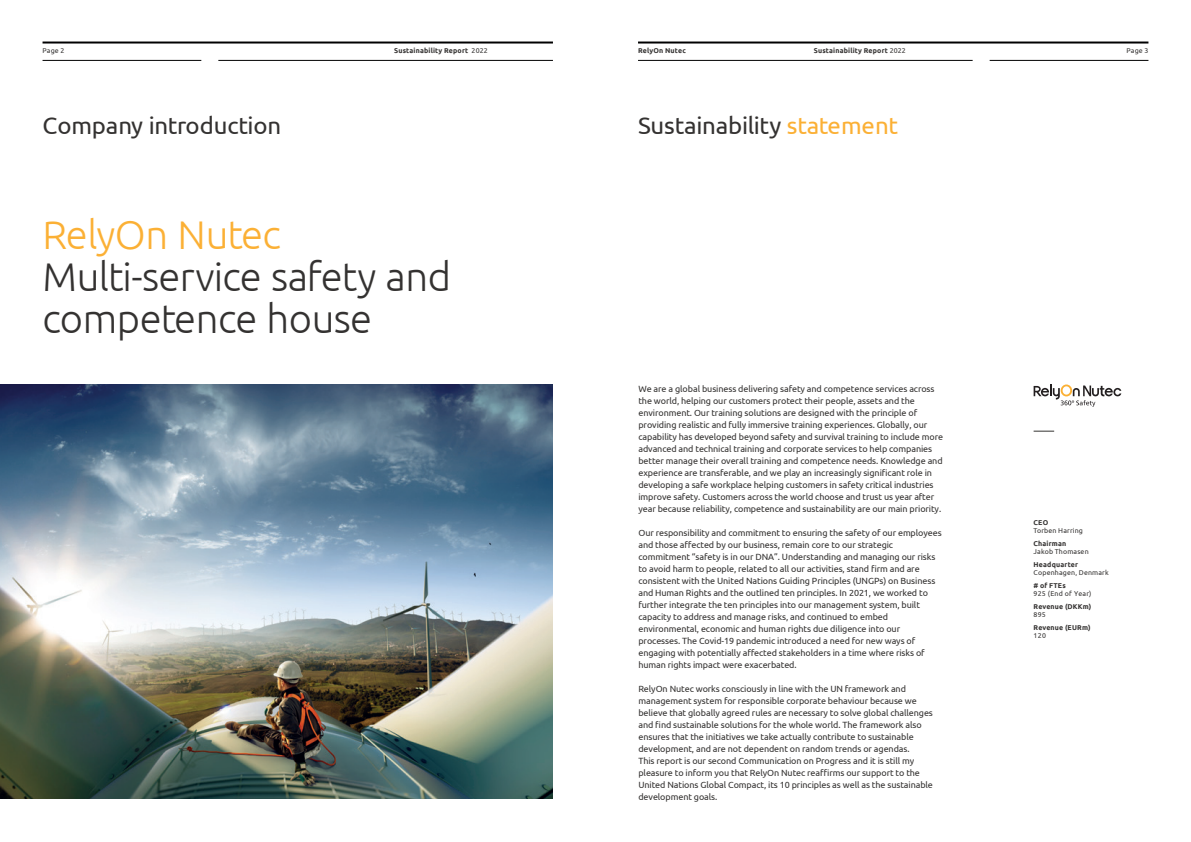
<style>
.page{position:relative;width:1191px;height:842px;background:#fff}
.page>*{position:absolute;margin:0;border:0;box-sizing:border-box;transform-origin:0 0}
.t1{font:300 40px/42px "Ubuntu";letter-spacing:-.02em;color:#343231}
.t2{font:300 40px "Ubuntu";letter-spacing:-.015em;color:#fbb035}
.t3{font:24px "Ubuntu";letter-spacing:-.01em;color:#343231}
.t4{font:9px/12px "Ubuntu";letter-spacing:-.01em;color:#343231}
.t5{font:700 7px "Ubuntu";letter-spacing:.025em;color:#343231}
.t6{font:7px "Ubuntu";letter-spacing:.025em;color:#343231}
.s1{font-weight:400}
.s2{color:#fbb035}
</style>
<div class="page">
<img style="left:0;top:385px;width:553px;height:414px">
<svg style="left:1033px;top:431px;width:21px;height:1px"></svg>
<hr style="left:43px;top:42px;width:510px;height:2px;background:#000001">
<hr style="left:638px;top:42px;width:510px;height:2px;background:#000001">
<hr style="left:638px;top:60px;width:334px;height:1px;background:#000001">
<hr style="left:989px;top:60px;width:159px;height:1px;background:#000001">
<hr style="left:43px;top:60px;width:158px;height:1px;background:#000001">
<hr style="left:218px;top:60px;width:335px;height:1px;background:#000001">
<svg style="left:1033px;top:384px;width:88px;height:23px"></svg>
<p class="t6" style="left:43px;top:47px;width:23px">Page 2</p>
<p class="t5" style="left:394px;top:47px;width:95px">Sustainability Report <span class="s1">2022</span></p>
<p class="t5" style="left:638px;top:47px;width:49px">RelyOn Nutec</p>
<p class="t5" style="left:814px;top:47px;width:94px">Sustainability Report <span class="s1">2022</span></p>
<p class="t6" style="left:1126px;top:47px;width:23px">Page 3</p>
<h2 class="t3" style="left:43px;top:111px;width:240px">Company introduction</h2>
<h2 class="t3" style="left:638px;top:111px;width:261px">Sustainability <span class="s2">statement</span></h2>
<h1 class="t2" style="left:43px;top:211px;width:240px">RelyOn Nutec</h1>
<h1 class="t1" style="left:43px;top:255px;width:410px">Multi-service safety and competence house</h1>
<p class="t4" style="left:638px;top:382px;width:306px">We are a global business delivering safety and competence services across the world, helping our customers protect their people, assets and the environment. Our training solutions are designed with the principle of providing realistic and fully immersive training experiences. Globally, our capability has developed beyond safety and survival training to include more advanced and technical training and corporate services to help companies better manage their overall training and competence needs. Knowledge and experience are transferable, and we play an increasingly significant role in developing a safe workplace helping customers in safety critical industries improve safety. Customers across the world choose and trust us year after year because reliability, competence and sustainability are our main priority.</p>
<p class="t4" style="left:638px;top:526px;width:305px">Our responsibility and commitment to ensuring the safety of our employees and those affected by our business, remain core to our strategic commitment “safety is in our DNA”. Understanding and managing our risks to avoid harm to people, related to all our activities, stand firm and are consistent with the United Nations Guiding Principles (UNGPs) on Business and Human Rights and the outlined ten principles. In 2021, we worked to further integrate the ten principles into our management system, built capacity to address and manage risks, and continued to embed environmental, economic and human rights due diligence into our processes. The Covid-19 pandemic introduced a need for new ways of engaging with potentially affected stakeholders in a time where risks of human rights impact were exacerbated.</p>
<p class="t4" style="left:638px;top:682px;width:296px">RelyOn Nutec works consciously in line with the UN framework and management system for responsible corporate behaviour because we believe that globally agreed rules are necessary to solve global challenges and find sustainable solutions for the whole world. The framework also ensures that the initiatives we take actually contribute to sustainable development, and are not dependent on random trends or agendas.<br>This report is our second Communication on Progress and it is still my pleasure to inform you that RelyOn Nutec reaffirms our support to the United Nations Global Compact, its 10 principles as well as the sustainable development goals.</p>
<p class="t5" style="left:1033px;top:518px;width:16px">CEO</p>
<p class="t6" style="left:1033px;top:526px;width:51px">Torben Harring</p>
<p class="t5" style="left:1033px;top:539px;width:34px">Chairman</p>
<p class="t6" style="left:1033px;top:547px;width:57px">Jakob Thomasen</p>
<p class="t5" style="left:1033px;top:560px;width:46px">Headquarter</p>
<p class="t6" style="left:1033px;top:568px;width:77px">Copenhagen, Denmark</p>
<p class="t5" style="left:1033px;top:581px;width:34px"># of FTEs</p>
<p class="t6" style="left:1033px;top:589px;width:59px">925 (End of Year)</p>
<p class="t5" style="left:1033px;top:602px;width:59px">Revenue (DKKm)</p>
<p class="t6" style="left:1033px;top:610px;width:14px">895</p>
<p class="t5" style="left:1033px;top:623px;width:58px">Revenue (EURm)</p>
<p class="t6" style="left:1033px;top:631px;width:14px">120</p>
</div>
